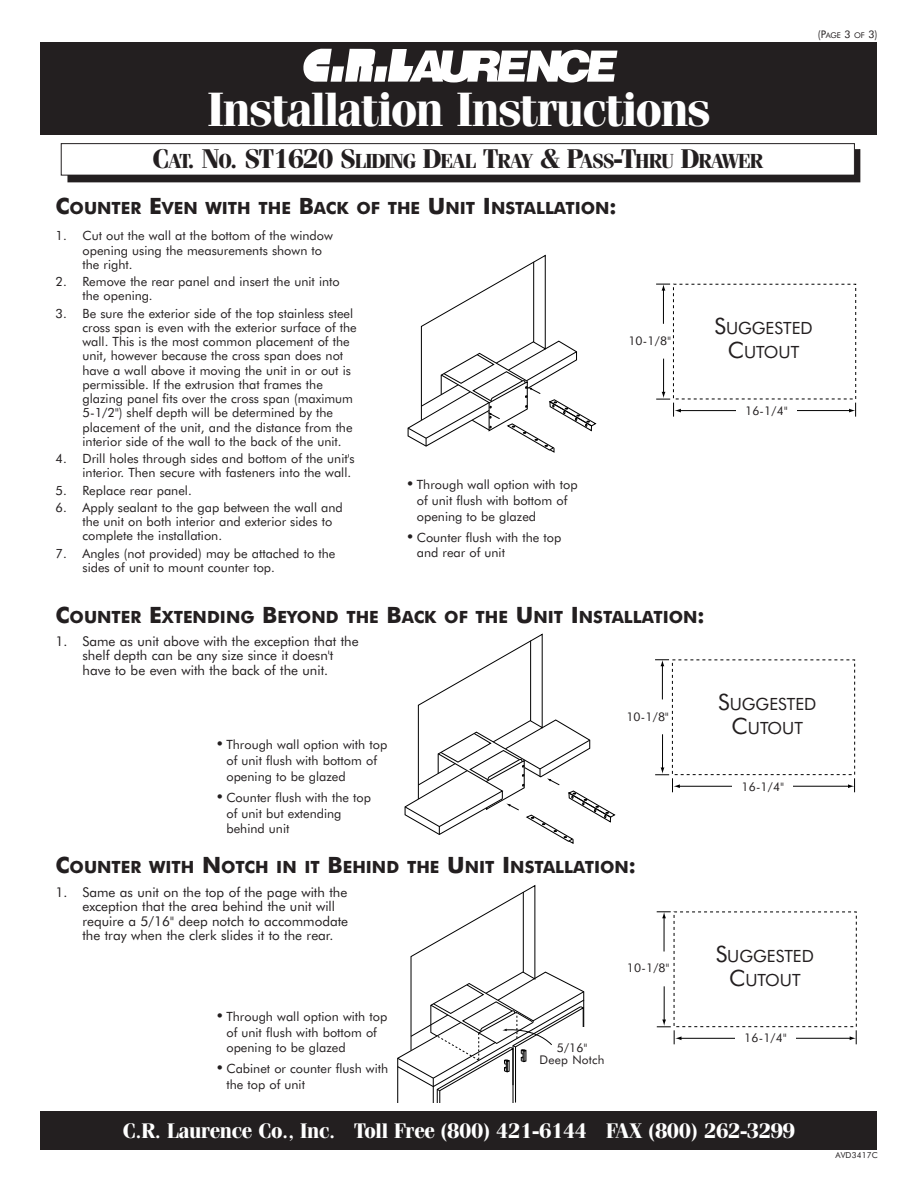
<style>
.page{position:relative;width:918px;height:1188px;background:#fff}
.page>*{position:absolute;margin:0;border:0;box-sizing:border-box;transform-origin:0 0}
.t1{font:700 48px "Fenice IT Cby BT";letter-spacing:-.03em;color:#fff}
.t2{font:700 21.3px "Fenice IT Cby BT";color:#231f20}
.t3{font:700 21px "Fenice IT Cby BT";letter-spacing:-.02em;color:#fff}
.t4{font:700 20.25px "Fenice IT Cby BT";letter-spacing:-.045em;color:#231f20}
.t5{font:700 16.8px "Futura BT";color:#231f20}
.t6{font:16.8px/24px "Futura BT";color:#231f20;text-align:center}
.t7{font:13.5px/14.2px "Futura BT";color:#231f20;text-align:center}
.t8{font:12.75px/14.2px "Futura BT";color:#231f20}
.t9{font:12px/12px "Futura BT";letter-spacing:.02em;color:#231f20;text-align:center}
.t10{font:10.5px "Futura BT";color:#231f20}
.t11{font:8.25px "Futura BT";letter-spacing:.02em;color:#231f20}
.s1{font-size:7.8px}
.s2{font-size:28.5px}
.s3{font-size:27px}
.s4{font-size:22.5px}
.s5{font-size:15px}
</style>
<div class="page">
<div style="left:40px;top:42px;width:838px;height:93px;background:#231f20"></div>
<div style="left:68px;top:150px;width:792px;height:32px;background:#231f20"></div>
<div style="left:61px;top:144px;width:793px;height:31px;background:#fff"></div>
<div style="left:61px;top:143px;width:794px;height:33px;border:1px solid #231f20"></div>
<div style="left:40px;top:1111px;width:838px;height:39px;background:#231f20"></div>
<svg style="left:303px;top:49px;width:314px;height:34px"></svg>
<svg style="left:407px;top:255px;width:190px;height:198px"></svg>
<hr style="left:663px;top:289px;width:1px;height:35px;background:#000">
<svg style="left:656px;top:284px;width:14px;height:7px"></svg>
<hr style="left:663px;top:359px;width:1px;height:34px;background:#000">
<hr style="left:680px;top:410px;width:62px;height:1px;background:#000">
<svg style="left:656px;top:392px;width:25px;height:25px"></svg>
<hr style="left:788px;top:410px;width:62px;height:1px;background:#000">
<svg style="left:849px;top:403px;width:7px;height:14px"></svg>
<hr style="left:662px;top:665px;width:1px;height:34px;background:#000">
<svg style="left:655px;top:659px;width:14px;height:7px"></svg>
<hr style="left:662px;top:734px;width:1px;height:35px;background:#000">
<hr style="left:679px;top:786px;width:62px;height:1px;background:#000">
<svg style="left:655px;top:767px;width:25px;height:25px"></svg>
<hr style="left:787px;top:786px;width:62px;height:1px;background:#000">
<svg style="left:848px;top:778px;width:7px;height:14px"></svg>
<svg style="left:404px;top:633px;width:212px;height:211px"></svg>
<hr style="left:664px;top:917px;width:1px;height:35px;background:#000">
<svg style="left:657px;top:911px;width:14px;height:7px"></svg>
<hr style="left:664px;top:986px;width:1px;height:35px;background:#000">
<hr style="left:680px;top:1038px;width:63px;height:1px;background:#000">
<svg style="left:657px;top:1020px;width:24px;height:24px"></svg>
<hr style="left:788px;top:1038px;width:63px;height:1px;background:#000">
<svg style="left:850px;top:1030px;width:7px;height:14px"></svg>
<svg style="left:397px;top:885px;width:188px;height:217px"></svg>
<div style="left:736px;top:404px;width:60px;height:15px;background:#fff"></div>
<div style="left:732px;top:781px;width:61px;height:16px;background:#fff"></div>
<div style="left:735px;top:1032px;width:61px;height:15px;background:#fff"></div>
<div style="left:580px;top:1027px;width:7px;height:35px;background:#fff"></div>
<p class="t10" style="left:818px;top:30px;width:61px">(P<span class="s1">AGE</span> 3 <span class="s1">OF</span> 3)</p>
<h1 class="t1" style="left:208px;top:93px;width:504px">Installation Instructions</h1>
<h2 class="t2" style="left:118px;top:160px;width:693px"><span class="s2">S</span>UG<sup>C</sup>GESTED <span class="s2">R</span>ETAIL <span class="s2">P</span>RICES FOR <span class="s2">C</span>LEAR <span class="s2">G</span>LASS <span class="s2">M</span>IRROR <span class="s2">P</span>LATES</h2>
<h3 class="t4" style="left:168px;top:154px;width:597px">AT<span class="s3">. N</span>O<span class="s3">. ST1620 S</span>LIDING <span class="s3">D</span>EAL <span class="s3">T</span>RAY <span class="s3">&amp; P</span>ASS<span class="s3">-T</span>HRU <span class="s3">D</span>RAWER</h3>
<h3 class="t5" style="left:56px;top:202px;width:563px"><span class="s4">C</span>OUNTER <span class="s4">E</span>VEN WITH THE <span class="s4">B</span>ACK OF THE <span class="s4">U</span>NIT <span class="s4">I</span>NSTALLATION<span class="s4">:</span></h3>
<p class="t8" style="left:82px;top:230px;width:252px;text-indent:-27px">1. Cut out the wall at the bottom of the window opening using the measurements shown to the right.</p>
<p class="t8" style="left:82px;top:275px;width:259px;text-indent:-27px">2. Remove the rear panel and insert the unit into the opening.</p>
<p class="t8" style="left:82px;top:307px;width:276px;text-indent:-27px">3. Be sure the exterior side of the top stainless steel cross span is even with the exterior surface of the wall. This is the most common placement of the unit, however because the cross span does not have a wall above it moving the unit in or out is permissible. If the extrusion that frames the glazing panel fits over the cross span (maximum 5-1/2") shelf depth will be determined by the placement of the unit, and the distance from the interior side of the wall to the back of the unit.</p>
<p class="t8" style="left:55px;top:452px;width:301px;text-align:right">4. Drill holes through sides and bottom of the unit's interior. Then secure with fasteners into the wall.</p>
<p class="t8" style="left:55px;top:484px;width:138px">5. Replace rear panel.</p>
<p class="t8" style="left:82px;top:501px;width:262px;text-indent:-27px">6. Apply sealant to the gap between the wall and the unit on both interior and exterior sides to complete the installation.</p>
<p class="t8" style="left:82px;top:547px;width:254px;text-indent:-27px">7. Angles (not provided) may be attached to the sides of unit to mount counter top.</p>
<p class="t8" style="left:417px;top:478px;width:162px;line-height:15.8px;text-indent:-11px"><span class="s5">•</span> Through wall option with top of unit flush with bottom of opening to be glazed</p>
<p class="t8" style="left:417px;top:530px;width:146px;line-height:15.8px;text-indent:-11px"><span class="s5">•</span> Counter flush with the top and rear of unit</p>
<p class="t9" style="left:628px;top:336px;width:44px">10-1/8"</p>
<h3 class="t6" style="left:715px;top:318px;width:100px"><span class="s4">S</span>UGGESTED<br><span class="s4">C</span>UTOUT</h3>
<p class="t9" style="left:745px;top:405px;width:44px">16-1/4"</p>
<h3 class="t5" style="left:56px;top:610px;width:651px"><span class="s4">C</span>OUNTER <span class="s4">E</span>XTENDING <span class="s4">B</span>EYOND THE <span class="s4">B</span>ACK OF THE <span class="s4">U</span>NIT <span class="s4">I</span>NSTALLATION<span class="s4">:</span></h3>
<p class="t7" style="left:56px;top:635px;width:305px">1. Same as unit above with the exception that the shelf depth can be any size since it doesn't<br>have to be even with the back of the unit.</p>
<p class="t8" style="left:226px;top:738px;width:162px;line-height:15.8px;text-indent:-11px"><span class="s5">•</span> Through wall option with top of unit flush with bottom of opening to be glazed</p>
<p class="t8" style="left:226px;top:791px;width:146px;line-height:15.8px;text-indent:-11px"><span class="s5">•</span> Counter flush with the top of unit but extending behind unit</p>
<p class="t9" style="left:626px;top:711px;width:44px">10-1/8"</p>
<h3 class="t5" style="left:56px;top:860px;width:582px"><span class="s4">C</span>OUNTER WITH <span class="s4">N</span>OTCH IN IT <span class="s4">B</span>EHIND THE <span class="s4">U</span>NIT <span class="s4">I</span>NSTALLATION<span class="s4">:</span></h3>
<p class="t7" style="left:82px;top:886px;width:267px;text-align:left;text-indent:-27px">1. Same as unit on the top of the page with the exception that the area behind the unit will require a 5/16" deep notch to accommodate the tray when the clerk slides it to the rear.</p>
<p class="t8" style="left:226px;top:1010px;width:162px;line-height:15.8px;text-indent:-11px"><span class="s5">•</span> Through wall option with top of unit flush with bottom of opening to be glazed</p>
<p class="t8" style="left:226px;top:1062px;width:163px;line-height:15.8px;text-indent:-11px"><span class="s5">•</span> Cabinet or counter flush with the top of unit</p>
<p class="t9" style="left:627px;top:963px;width:44px">10-1/8"</p>
<p class="t9" style="left:540px;top:1043px;width:67px">5/16"<br>Deep Notch</p>
<h3 class="t6" style="left:718px;top:693px;width:100px"><span class="s4">S</span>UGGESTED<br><span class="s4">C</span>UTOUT</h3>
<p class="t9" style="left:741px;top:782px;width:44px">16-1/4"</p>
<h3 class="t6" style="left:716px;top:945px;width:100px"><span class="s4">S</span>UGGESTED<br><span class="s4">C</span>UTOUT</h3>
<p class="t9" style="left:744px;top:1033px;width:44px">16-1/4"</p>
<h3 class="t3" style="left:123px;top:1124px;width:674px">C.R. Laurence Co., Inc. Toll Free (800) 421-6144 FAX (800) 262-3299</h3>
<p class="t11" style="left:836px;top:1152px;width:44px">AVD3417C</p>
</div>
